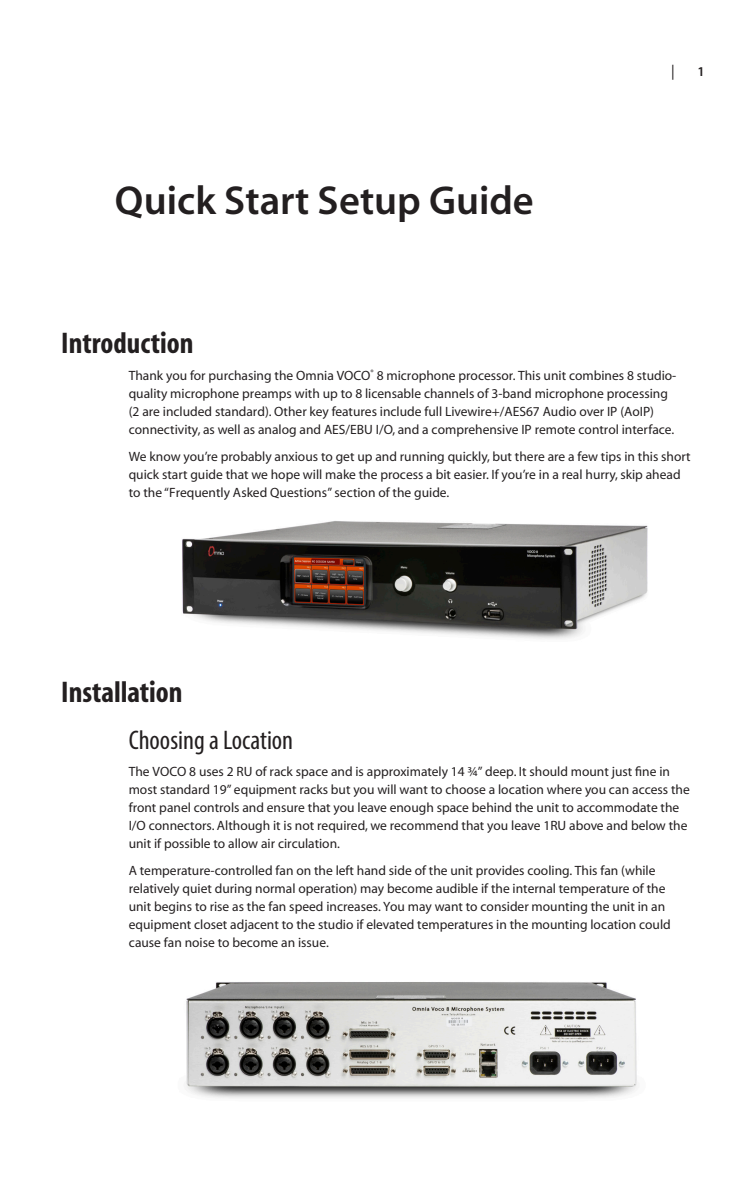
<style>
.page{position:relative;width:756px;height:1188px;background:#fff}
.page>*{position:absolute;margin:0;border:0;box-sizing:border-box;transform-origin:0 0}
.Chapter_Heading{font:40.5px "Myriad MM 565 600";color:#231f20}
.Head_1{font:30px "Myriad MM 700 300";color:#231f20}
.Heading_2{font:condensed 27px "Myriad Pro";color:#231f20}
.Folio_Right{font:15px "Myriad Pro";color:#231f20}
.Body{font:13.5px/18px "Myriad MM 400 600";color:#231f20}
.Folio_Right-2{font:600 13.5px "Myriad Pro";color:#231f20}
</style>
<div class="page">
<img style="left:182px;top:521px;width:466px;height:118px">
<img style="left:186px;top:982px;width:451px;height:116px">
<p class="Chapter_Heading" style="left:115px;top:181px;width:421px">Quick Start Setup Guide</p>
<p class="Folio_Right" style="left:671px;top:62px;width:5px">|</p>
<p class="Folio_Right-2" style="left:697px;top:63px;width:9px">1</p>
<p class="Head_1" style="left:61px;top:328px;width:134px">Introduction</p>
<p class="Body" style="left:129px;top:367px;width:549px">Thank you for purchasing the Omnia VOCO<sup>®</sup> 8 microphone processor. This unit combines 8 studio&shy;quality microphone preamps with up to 8 licensable channels of 3-band microphone processing (2 are included standard). Other key features include full Livewire+/AES67 Audio over IP (AoIP) connectivity, as well as analog and AES/EBU I/O, and a comprehensive IP remote control interface.</p>
<p class="Body" style="left:129px;top:448px;width:563px">We know you’re probably anxious to get up and running quickly, but there are a few tips in this short quick start guide that we hope will make the process a bit easier. If you’re in a real hurry, skip ahead to the “Frequently Asked Questions” section of the guide.</p>
<p class="Head_1" style="left:61px;top:678px;width:123px">Installation</p>
<p class="Heading_2" style="left:129px;top:724px;width:166px">Choosing a Location</p>
<p class="Body" style="left:129px;top:763px;width:563px">The VOCO 8 uses 2 RU of rack space and is approximately 14 ¾” deep. It should mount just fine in most standard 19” equipment racks but you will want to choose a location where you can access the front panel controls and ensure that you leave enough space behind the unit to accommodate the I/O connectors. Although it is not required, we recommend that you leave 1RU above and below the unit if possible to allow air circulation.</p>
<p class="Body" style="left:129px;top:862px;width:544px">A temperature-controlled fan on the left hand side of the unit provides cooling. This fan (while relatively quiet during normal operation) may become audible if the internal temperature of the unit begins to rise as the fan speed increases. You may want to consider mounting the unit in an equipment closet adjacent to the studio if elevated temperatures in the mounting location could cause fan noise to become an issue.</p>
</div>
